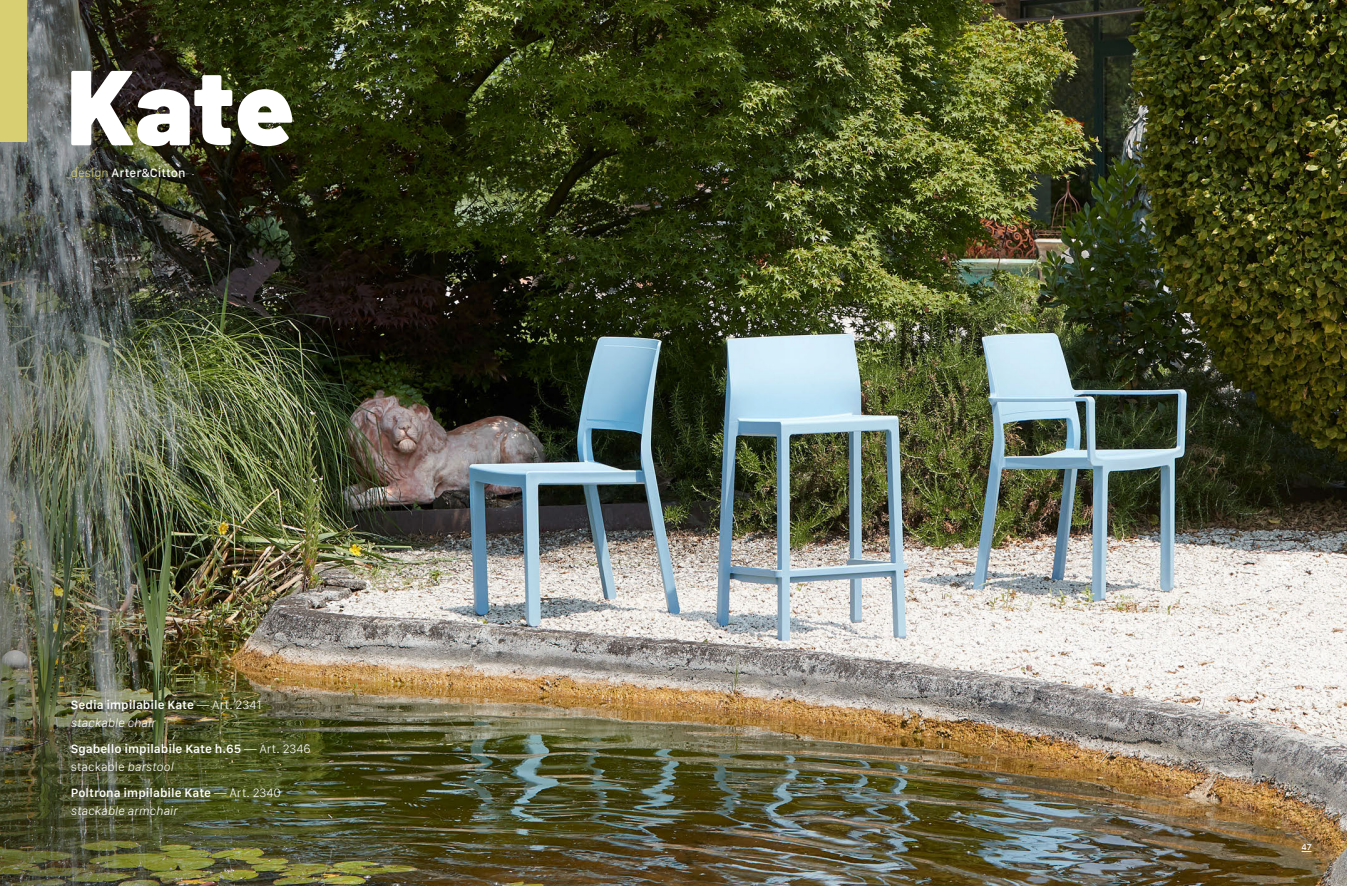
<style>
.page{position:relative;width:1347px;height:886px;background:#fff}
.page>*{position:absolute;margin:0;border:0;box-sizing:border-box;transform-origin:0 0}
.t1{font:600 12.5px "San Francisco Text";color:#fff}
.t2{font:italic 300 12.5px "San Francisco Text";color:#fff}
.t3{font:500 12.5px "San Francisco Text";color:#fff}
.t4{font:300 12.5px "San Francisco Text";color:#fff}
.t5{font:600 8.75px "San Francisco Text";color:#fff}
.s1{font-weight:300;color:#d8cf72}
.s2{font-weight:300}
.s3{font-style:italic}
</style>
<div class="page">
<img style="left:383px;top:0;width:963px;height:886px">
<img style="left:0;top:0;width:383px;height:886px">
<svg style="left:71px;top:71px;width:221px;height:75px"></svg>
<div style="left:0;top:0;width:27px;height:142px;background:#d8cf72"></div>
<p class="t3" style="left:71px;top:165px;width:116px"><span class="s1">design</span> Arter&amp;Citton</p>
<p class="t1" style="left:71px;top:697px;width:192px">Sedia impilabile Kate <span class="s2">— Art. 2341</span></p>
<p class="t2" style="left:71px;top:714px;width:86px">stackable chair</p>
<p class="t1" style="left:71px;top:741px;width:241px">Sgabello impilabile Kate h.65 <span class="s2">— Art. 2346</span></p>
<p class="t4" style="left:71px;top:759px;width:104px">stackable <span class="s3">barstool</span></p>
<p class="t1" style="left:71px;top:785px;width:212px">Poltrona impilabile Kate <span class="s2">— Art. 2340</span></p>
<p class="t2" style="left:71px;top:803px;width:108px">stackable armchair</p>
<p class="t5" style="left:1301px;top:842px;width:12px">47</p>
</div>
